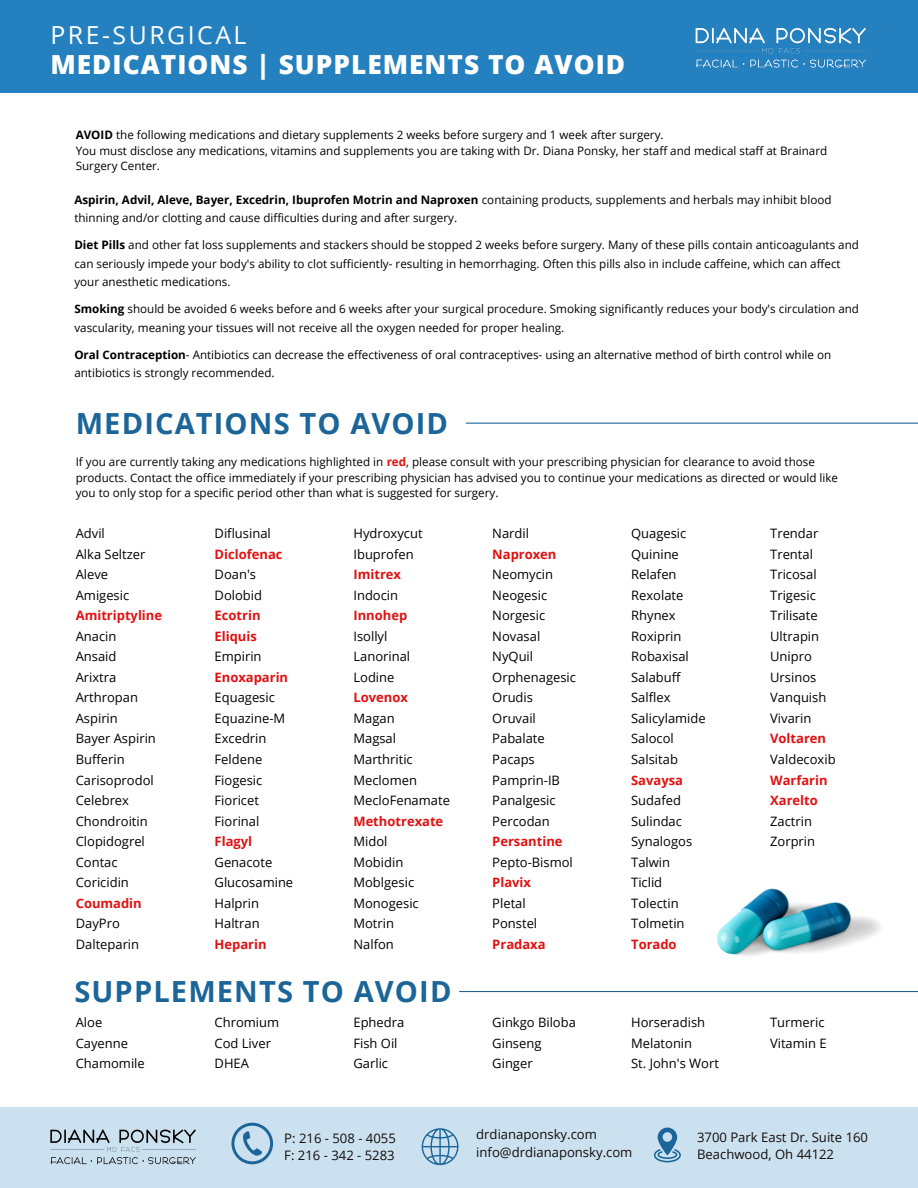
<style>
.page{position:relative;width:918px;height:1188px;background:#fff}
.page>*{position:absolute;margin:0;border:0;box-sizing:border-box;transform-origin:0 0}
.t1{font:700 29.1px "Open Sans";letter-spacing:.04em;color:#1b6599}
.t2{font:800 26.25px "Open Sans";letter-spacing:.04em;color:#fff}
.t3{font:24.9px "Open Sans";letter-spacing:.1em;color:#fff}
.t4{font:13.05px/17.4px "Open Sans";color:#130e0d}
.t5{font:12.9px/20.5px "Open Sans";color:#000}
.t6{font:700 12.9px/20.5px "Open Sans";color:#e11111}
.t7{font:11.7px/18.3px "Open Sans";color:#000}
.s1{font-weight:700}
.s2{font-weight:700;color:#e11111}
</style>
<div class="page">
<div style="left:0;top:0;width:918px;height:92px;background:#2480bf"></div>
<img style="left:696px;top:28px;width:170px;height:40px">
<hr style="left:466px;top:423px;width:452px;height:1px;background:#1b6599">
<div style="left:0;top:1107px;width:918px;height:81px;background:#cae0ef"></div>
<svg style="left:231px;top:1123px;width:42px;height:41px"></svg>
<svg style="left:421px;top:1128px;width:38px;height:38px"></svg>
<svg style="left:654px;top:1128px;width:27px;height:34px"></svg>
<img style="left:50px;top:1130px;width:146px;height:35px">
<img style="left:718px;top:888px;width:163px;height:68px">
<hr style="left:460px;top:991px;width:458px;height:1px;background:#1b6599">
<h3 class="t3" style="left:50px;top:17px;width:198px">PRE-SURGICAL</h3>
<h2 class="t2" style="left:50px;top:45px;width:576px">MEDICATIONS | SUPPLEMENTS TO AVOID</h2>
<p class="t7" style="left:76px;top:127px;width:753px;line-height:15.6px"><span class="s1">AVOID</span> the following medications and dietary supplements 2 weeks before surgery and 1 week after surgery.<br>You must disclose any medications, vitamins and supplements you are taking with Dr. Diana Ponsky, her staff and medical staff at Brainard<br>Surgery Center.</p>
<p class="t7" style="left:74px;top:190px;width:759px"><span class="s1">Aspirin, Advil, Aleve, Bayer, Excedrin, Ibuprofen Motrin and Naproxen</span> containing products, supplements and herbals may inhibit blood thinning and/or clotting and cause difficulties during and after surgery.</p>
<p class="t7" style="left:74px;top:236px;width:786px"><span class="s1">Diet Pills</span> and other fat loss supplements and stackers should be stopped 2 weeks before surgery. Many of these pills contain anticoagulants and can seriously impede your body's ability to clot sufficiently- resulting in hemorrhaging. Often this pills also in include caffeine, which can affect your anesthetic medications.</p>
<p class="t7" style="left:74px;top:300px;width:786px"><span class="s1">Smoking</span> should be avoided 6 weeks before and 6 weeks after your surgical procedure. Smoking significantly reduces your body's circulation and vascularity, meaning your tissues will not receive all the oxygen needed for proper healing.</p>
<p class="t7" style="left:74px;top:345px;width:758px"><span class="s1">Oral Contraception</span>- Antibiotics can decrease the effectiveness of oral contraceptives- using an alternative method of birth control while on antibiotics is strongly recommended.</p>
<h1 class="t1" style="left:76px;top:403px;width:374px">MEDICATIONS TO AVOID</h1>
<p class="t7" style="left:76px;top:454px;width:764px;line-height:15.6px">If you are currently taking any medications highlighted in <span class="s2">red</span>, please consult with your prescribing physician for clearance to avoid those products. Contact the office immediately if your prescribing physician has advised you to continue your medications as directed or would like you to only stop for a specific period other than what is suggested for surgery.</p>
<p class="t5" style="left:76px;top:523px;width:71px">Advil<br>Alka Seltzer<br>Aleve<br>Amigesic</p>
<p class="t6" style="left:76px;top:605px;width:88px">Amitriptyline</p>
<p class="t5" style="left:76px;top:626px;width:82px">Anacin<br>Ansaid<br>Arixtra<br>Arthropan<br>Aspirin<br>Bayer Aspirin<br>Bufferin<br>Carisoprodol<br>Celebrex<br>Chondroitin<br>Clopidogrel<br>Contac<br>Coricidin</p>
<p class="t6" style="left:76px;top:892px;width:68px">Coumadin</p>
<p class="t5" style="left:76px;top:913px;width:65px">DayPro<br>Dalteparin</p>
<p class="t5" style="left:215px;top:523px;width:58px">Diflusinal</p>
<p class="t6" style="left:215px;top:543px;width:69px">Diclofenac</p>
<p class="t5" style="left:215px;top:564px;width:49px">Doan's<br>Dolobid</p>
<p class="t6" style="left:215px;top:605px;width:47px">Ecotrin<br>Eliquis</p>
<p class="t5" style="left:215px;top:646px;width:48px">Empirin</p>
<p class="t6" style="left:215px;top:667px;width:75px">Enoxaparin</p>
<p class="t5" style="left:215px;top:687px;width:72px">Equagesic<br>Equazine-M<br>Excedrin<br>Feldene<br>Fiogesic<br>Fioricet<br>Fiorinal</p>
<p class="t6" style="left:215px;top:831px;width:39px">Flagyl</p>
<p class="t5" style="left:215px;top:851px;width:80px">Genacote<br>Glucosamine<br>Halprin<br>Haltran</p>
<p class="t6" style="left:215px;top:934px;width:53px">Heparin</p>
<p class="t5" style="left:353px;top:523px;width:71px">Hydroxycut<br>Ibuprofen</p>
<p class="t6" style="left:353px;top:564px;width:49px">Imitrex</p>
<p class="t5" style="left:353px;top:584px;width:46px">Indocin</p>
<p class="t6" style="left:353px;top:605px;width:55px">Innohep</p>
<p class="t5" style="left:353px;top:626px;width:58px">Isollyl<br>Lanorinal<br>Lodine</p>
<p class="t6" style="left:353px;top:687px;width:56px">Lovenox</p>
<p class="t5" style="left:353px;top:708px;width:98px">Magan<br>Magsal<br>Marthritic<br>Meclomen<br>MecloFenamate</p>
<p class="t6" style="left:353px;top:810px;width:91px">Methotrexate</p>
<p class="t5" style="left:353px;top:831px;width:67px">Midol<br>Mobidin<br>Moblgesic<br>Monogesic<br>Motrin<br>Nalfon</p>
<p class="t5" style="left:492px;top:523px;width:38px">Nardil</p>
<p class="t6" style="left:492px;top:543px;width:66px">Naproxen</p>
<p class="t5" style="left:492px;top:564px;width:85px">Neomycin<br>Neogesic<br>Norgesic<br>Novasal<br>NyQuil<br>Orphenagesic<br>Orudis<br>Oruvail<br>Pabalate<br>Pacaps<br>Pamprin-IB<br>Panalgesic<br>Percodan</p>
<p class="t6" style="left:492px;top:831px;width:72px">Persantine</p>
<p class="t5" style="left:492px;top:851px;width:82px">Pepto-Bismol</p>
<p class="t6" style="left:492px;top:872px;width:40px">Plavix</p>
<p class="t5" style="left:492px;top:892px;width:46px">Pletal<br>Ponstel</p>
<p class="t6" style="left:492px;top:934px;width:55px">Pradaxa</p>
<p class="t5" style="left:631px;top:523px;width:76px">Quagesic<br>Quinine<br>Relafen<br>Rexolate<br>Rhynex<br>Roxiprin<br>Robaxisal<br>Salabuff<br>Salflex<br>Salicylamide<br>Salocol<br>Salsitab</p>
<p class="t6" style="left:631px;top:769px;width:53px">Savaysa</p>
<p class="t5" style="left:631px;top:790px;width:63px">Sudafed<br>Sulindac<br>Synalogos<br>Talwin<br>Ticlid<br>Tolectin<br>Tolmetin</p>
<p class="t6" style="left:631px;top:934px;width:47px">Torado</p>
<p class="t5" style="left:770px;top:523px;width:58px">Trendar<br>Trental<br>Tricosal<br>Trigesic<br>Trilisate<br>Ultrapin<br>Unipro<br>Ursinos<br>Vanquish<br>Vivarin</p>
<p class="t6" style="left:770px;top:728px;width:57px">Voltaren</p>
<p class="t5" style="left:770px;top:749px;width:67px">Valdecoxib</p>
<p class="t6" style="left:770px;top:769px;width:59px">Warfarin<br>Xarelto</p>
<p class="t5" style="left:770px;top:810px;width:46px">Zactrin<br>Zorprin</p>
<h1 class="t1" style="left:74px;top:971px;width:379px">SUPPLEMENTS TO AVOID</h1>
<p class="t5" style="left:76px;top:1012px;width:71px">Aloe<br>Cayenne<br>Chamomile</p>
<p class="t5" style="left:215px;top:1012px;width:66px">Chromium<br>Cod Liver<br>DHEA</p>
<p class="t5" style="left:353px;top:1012px;width:52px">Ephedra<br>Fish Oil<br>Garlic</p>
<p class="t5" style="left:631px;top:1012px;width:89px">Horseradish<br>Melatonin<br>St. John's Wort</p>
<p class="t5" style="left:770px;top:1012px;width:58px">Turmeric<br>Vitamin E</p>
<p class="t5" style="left:492px;top:1012px;width:85px">Ginkgo Biloba<br>Ginseng<br>Ginger</p>
<p class="t4" style="left:284px;top:1129px;width:113px">P: 216 - 508 - 4055<br>F: 216 - 342 - 5283</p>
<p class="t4" style="left:476px;top:1126px;width:158px">drdianaponsky.com info@drdianaponsky.com</p>
<p class="t4" style="left:697px;top:1128px;width:173px">3700 Park East Dr. Suite 160<br>Beachwood, Oh 44122</p>
</div>
